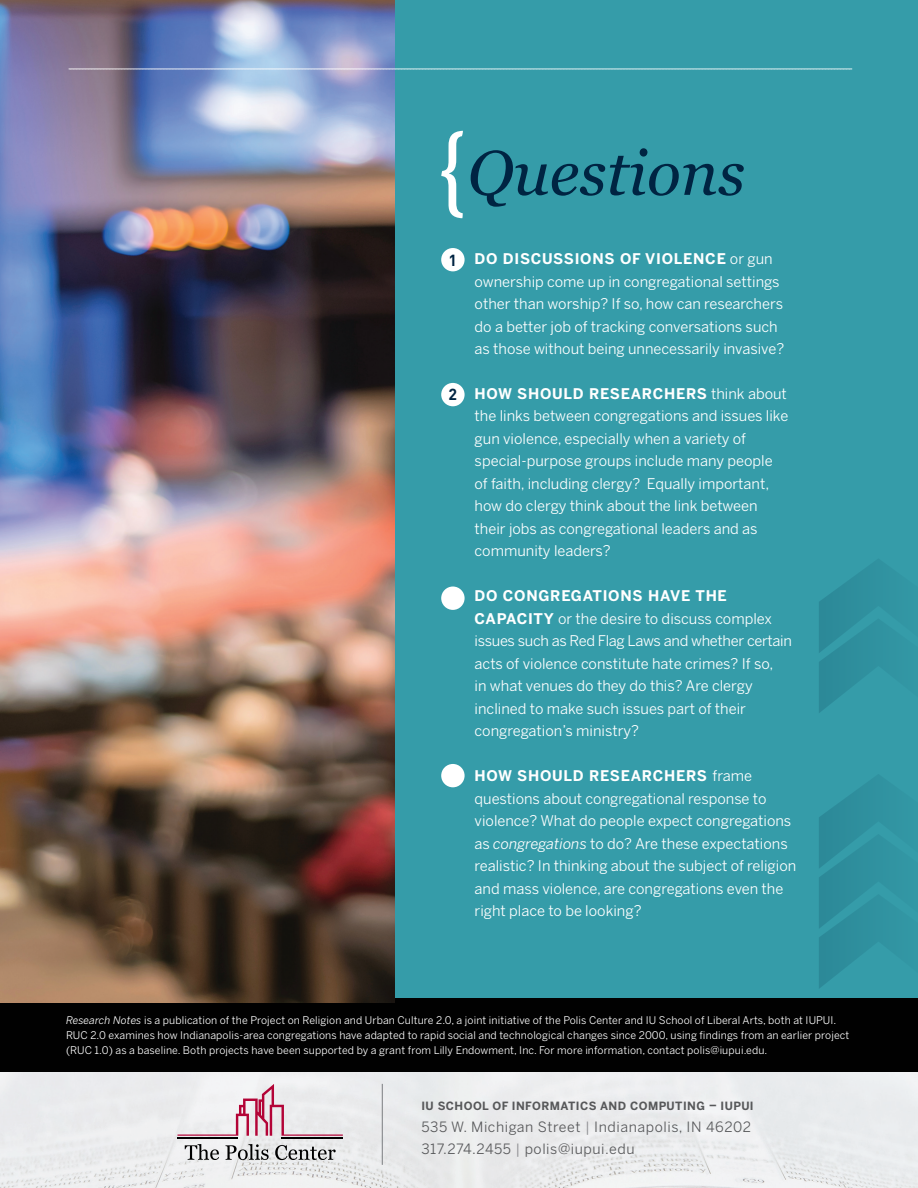
<style>
.page{position:relative;width:918px;height:1188px;background:#fff}
.page>*{position:absolute;margin:0;border:0;box-sizing:border-box;transform-origin:0 0}
.t1{font:italic 62.85px "Georgia";color:#002442}
.t2{font:700 15.9px "DIN";color:#002442}
.t3{font:14.7px/22.5px "Benton Sans";color:#fff}
.t4{font:14.1px/21.8px "Benton Sans";letter-spacing:.04em;color:#57585a}
.t5{font:700 11.25px "Benton Sans";letter-spacing:.04em;color:#57585a}
.t6{font:10.5px/15px "Benton Sans";letter-spacing:.01em;color:#fff}
.s1{font-family:"Tisa OT";font-style:normal;font-size:91.2px;color:#fff}
.s2{font-weight:700}
.s3{font-style:italic}
.s4{color:#8a8a8e}
</style>
<div class="page">
<div style="left:395px;top:0;width:523px;height:1049px;background:#359ca9"></div>
<img style="left:0;top:1071px;width:918px;height:117px">
<div style="left:0;top:998px;width:918px;height:73px;background:#010101"></div>
<hr style="left:382px;top:1084px;width:1px;height:81px;background:#87898c">
<img style="left:0;top:0;width:395px;height:1003px">
<div style="left:441px;top:248px;width:24px;height:23px;background:#fff;border-radius:50%"></div>
<div style="left:441px;top:383px;width:24px;height:23px;background:#fff;border-radius:50%"></div>
<svg style="left:69px;top:68px;width:783px;height:2px;background:#a0c5d3"></svg>
<div style="left:441px;top:587px;width:24px;height:23px;background:#fff;border-radius:50%"></div>
<div style="left:441px;top:764px;width:24px;height:23px;background:#fff;border-radius:50%"></div>
<svg style="left:185px;top:1144px;width:34px;height:16px"></svg>
<svg style="left:225px;top:1144px;width:44px;height:16px"></svg>
<svg style="left:275px;top:1145px;width:61px;height:15px"></svg>
<hr style="left:282px;top:1138px;width:61px;height:1px;background:#000">
<hr style="left:178px;top:1138px;width:60px;height:1px;background:#000">
<svg style="left:178px;top:1084px;width:165px;height:52px"></svg>
<svg style="left:819px;top:777px;width:57px;height:211px"></svg>
<svg style="left:819px;top:561px;width:57px;height:152px"></svg>
<p class="t1" style="left:437px;top:127px;width:310px"><span class="s1">{</span>Questions</p>
<p class="t2" style="left:449px;top:249px;width:10px">1</p>
<p class="t3" style="left:475px;top:247px;width:311px"><span class="s2">DO DISCUSSIONS OF VIOLENCE</span> or gun ownership come up in congregational settings other than worship? If so, how can researchers do a better job of tracking conversations such as those without being unnecessarily invasive?</p>
<p class="t3" style="left:475px;top:382px;width:315px"><span class="s2">HOW SHOULD RESEARCHERS</span> think about the links between congregations and issues like gun violence, especially when a variety of special-purpose groups include many people of faith, including clergy? Equally important, how do clergy think about the link between their jobs as congregational leaders and as community leaders?</p>
<p class="t3" style="left:475px;top:585px;width:319px"><span class="s2">DO CONGREGATIONS HAVE THE CAPACITY</span> or the desire to discuss complex issues such as Red Flag Laws and whether certain acts of violence constitute hate crimes? If so,<br>in what venues do they do this? Are clergy inclined to make such issues part of their congregation’s ministry?</p>
<p class="t3" style="left:475px;top:765px;width:323px"><span class="s2">HOW SHOULD RESEARCHERS</span> frame questions about congregational response to violence? What do people expect congregations as <span class="s3">congregations</span> to do? Are these expectations realistic? In thinking about the subject of religion and mass violence, are congregations even the right place to be looking?</p>
<p class="t2" style="left:449px;top:384px;width:10px">2</p>
<p class="t6" style="left:66px;top:1012px;width:785px"><span class="s3">Research Notes</span> is a publication of the Project on Religion and Urban Culture 2.0, a joint initiative of the Polis Center and IU School of Liberal Arts, both at IUPUI.<br>RUC 2.0 examines how Indianapolis-area congregations have adapted to rapid social and technological changes since 2000, using fndings from an earlier project (RUC 1.0) as a baseline. Both projects have been supported by a grant from Lilly Endowment, Inc. For more information, contact polis@iupui.edu.</p>
<p class="t5" style="left:421px;top:1099px;width:334px">IU SCHOOL OF INFORMATICS AND COMPUTING – IUPUI</p>
<p class="t4" style="left:421px;top:1116px;width:331px">535 W. Michigan Street <span class="s4">|</span> Indianapolis, IN 46202<br>317.274.2455 <span class="s4">|</span> polis@iupui.edu</p>
</div>
